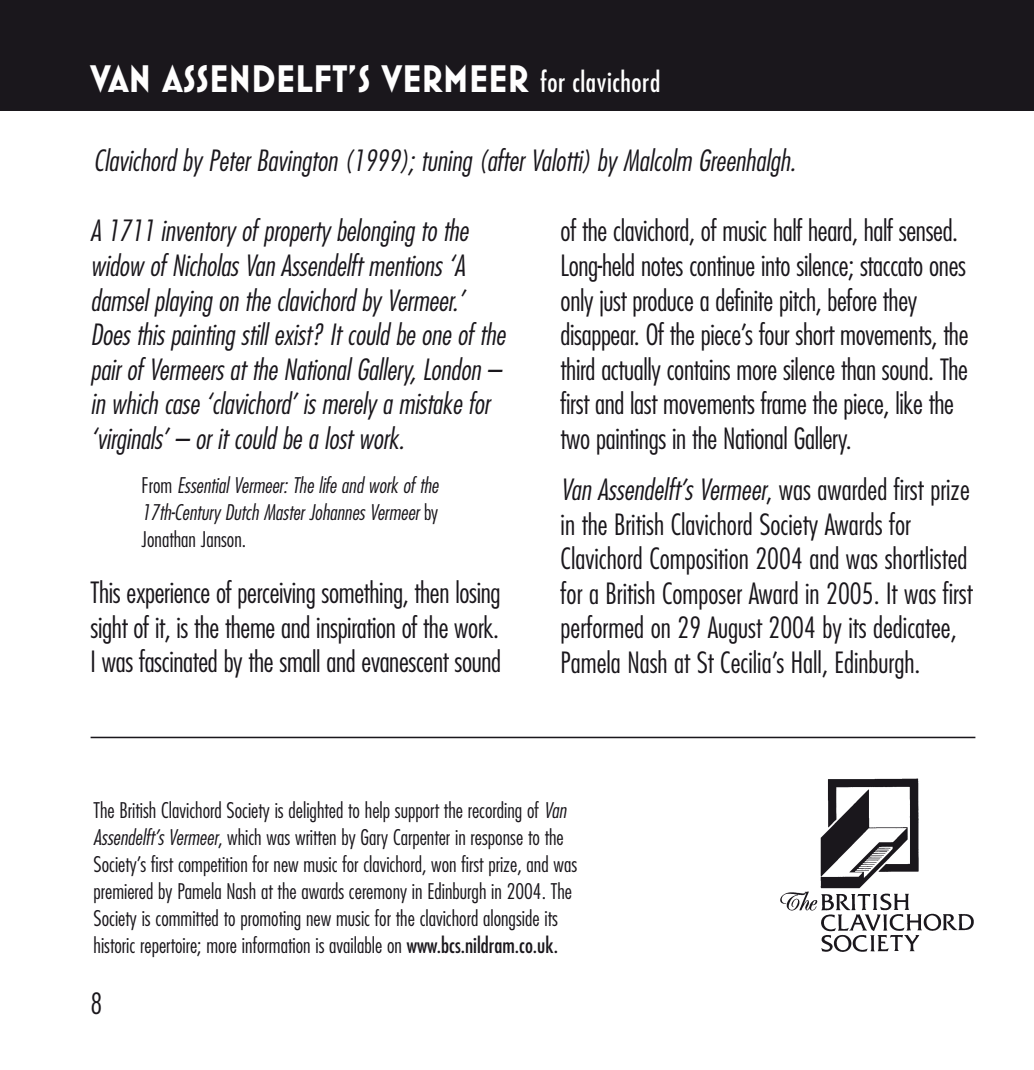
<style>
.page{position:relative;width:1034px;height:1070px;background:#fff}
.page>*{position:absolute;margin:0;border:0;box-sizing:border-box;transform-origin:0 0}
.t1{font:700 39px "Mostra One";color:#fff}
.t2{font:italic 300 condensed 28.5px/34.5px "Futura";letter-spacing:-.005em;color:#1a171c}
.t3{font:italic 300 condensed 21px/27px "Futura";color:#1a171c;text-align:justify}
.s1{font-family:"Futura";font-weight:400;font-stretch:condensed;font-size:27px}
.s2{font-weight:400;font-style:normal}
</style>
<div class="page">
<div style="left:0;top:0;width:1034px;height:111px;background:#1a171c"></div>
<img style="left:780px;top:778px;width:194px;height:174px">
<hr style="left:91px;top:736px;width:884px;height:2px;background:#1a171c">
<h1 class="t1" style="left:91px;top:56px;width:571px">VAN ASSENDELFT’S VERMEER <span class="s1">for clavichord</span></h1>
<p class="t2" style="left:94px;top:145px;width:703px">Clavichord by Peter Bavington (1999); tuning (after Valotti) by Malcolm Greenhalgh.</p>
<p class="t2" style="left:91px;top:216px;width:416px">A 1711 inventory of property belonging to the widow of Nicholas Van Assendelft mentions ‘A damsel playing on the clavichord by Vermeer.’ Does this painting still exist? It could be one of the pair of Vermeers at the National Gallery, London – in which case ‘clavichord’ is merely a mistake for ‘virginals’ – or it could be a lost work.</p>
<p class="t3" style="left:142px;top:473px;width:298px">From Essential Vermeer: The life and work of the 17th-Century Dutch Master Johannes Vermeer by Jonathan Janson.</p>
<p class="t2" style="left:91px;top:577px;width:414px;text-align:justify">This experience of perceiving something,then losing sight of it,is the theme and inspiration of the work.<br>I was fascinated by the small and evanescent sound</p>
<p class="t2" style="left:560px;top:216px;width:409px">of the clavichord,of music half heard,half sensed.<br>Long-held notes continue into silence; staccato ones only just produce a definite pitch,before they disappear.Of the piece’s four short movements,the third actually contains more silence than sound.The first and last movements frame the piece,like the two paintings in the National Gallery.</p>
<p class="t2" style="left:560px;top:474px;width:414px">Van Assendelft’s Vermeer, was awarded first prize in the British Clavichord Society Awards for Clavichord Composition 2004 and was shortlisted for a British Composer Award in 2005. It was first performed on 29 August 2004 by its dedicatee, Pamela Nash at St Cecilia’s Hall, Edinburgh.</p>
<p class="t3" style="left:94px;top:797px;width:485px;text-align:left">The British Clavichord Society is delighted to help support the recording of Van Assendelft’s Vermeer, which was written by Gary Carpenter in response to the Society’s first competition for new music for clavichord, won first prize, and was premiered by Pamela Nash at the awards ceremony in Edinburgh in 2004. The Society is committed to promoting new music for the clavichord alongside its historic repertoire; more information is available on <span class="s2">www.bcs.nildram.co.uk.</span></p>
<p class="t2" style="left:91px;top:988px;width:13px">8</p>
</div>
